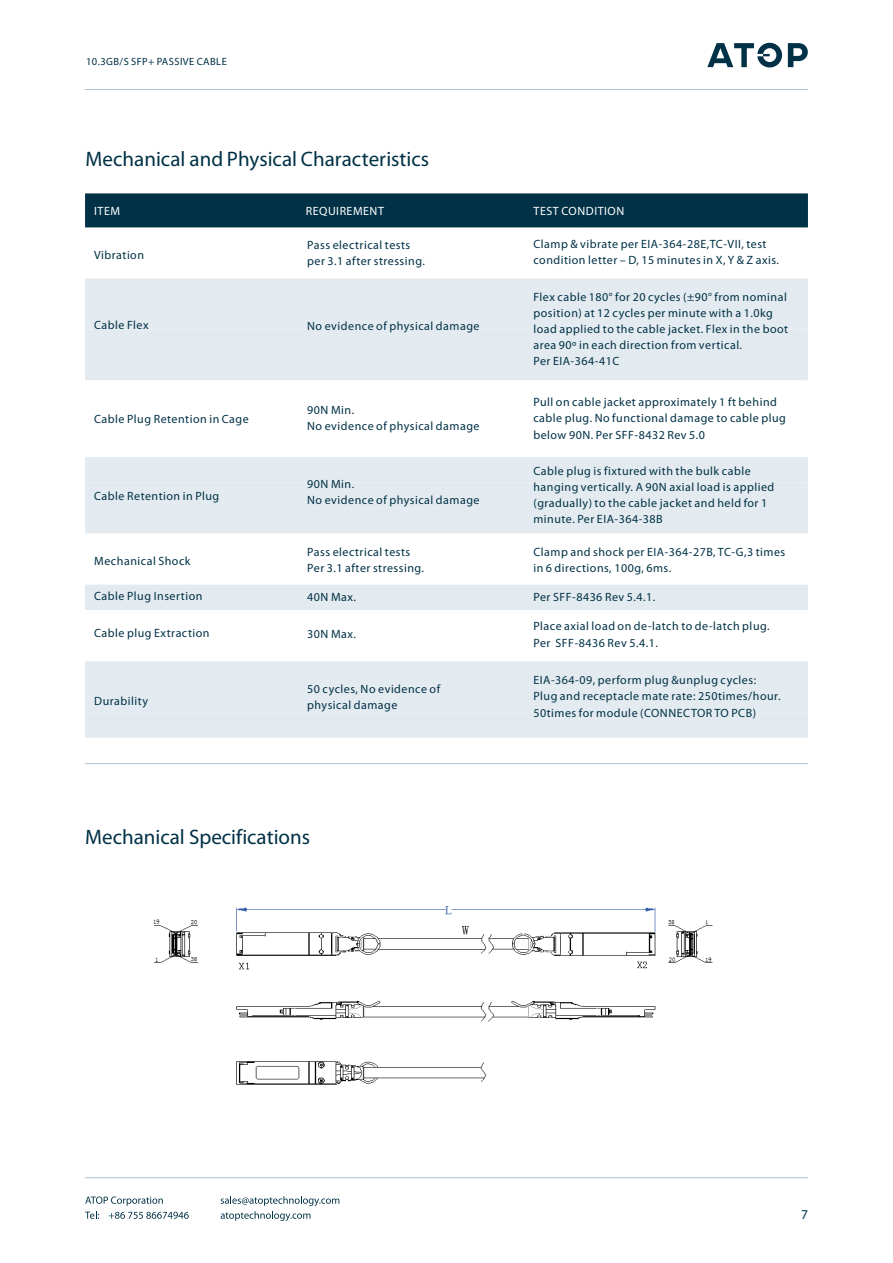
<style>
.page{position:relative;width:893px;height:1263px;background:#fff}
.page>*{position:absolute;margin:0;border:0;box-sizing:border-box;transform-origin:0 0}
.t1{font:21px "Myriad Pro";color:#003146}
.t2{font:13.5px "Myriad Pro";color:#003146}
.t3{font:12px/16.2px "Myriad Pro";letter-spacing:.04em;color:#003146}
.t4{font:12px "Myriad Pro";letter-spacing:.04em;color:#fff}
.t5{font:10.5px "Myriad Pro";letter-spacing:.04em;color:#003146}
</style>
<div class="page">
<div style="left:85px;top:193px;width:723px;height:34px;background:#003146"></div>
<hr style="left:85px;top:89px;width:723px;height:1px;background:#aec1cd">
<svg style="left:707px;top:43px;width:101px;height:24px"></svg>
<hr style="left:85px;top:1177px;width:723px;height:1px;background:#b0c1cd">
<svg style="left:85px;top:1196px;width:104px;height:23px"></svg>
<svg style="left:221px;top:1196px;width:118px;height:25px"></svg>
<svg style="left:85px;top:278px;width:723px;height:460px"></svg>
<hr style="left:85px;top:763px;width:723px;height:1px;background:#aec1cd">
<img style="left:153px;top:906px;width:560px;height:179px">
<p class="t5" style="left:86px;top:57px;width:142px">10.3GB/S SFP+ PASSIVE CABLE</p>
<h1 class="t1" style="left:86px;top:150px;width:345px">Mechanical and Physical Characteristics</h1>
<p class="t4" style="left:94px;top:206px;width:27px">ITEM</p>
<p class="t4" style="left:306px;top:206px;width:80px">REQUIREMENT</p>
<p class="t4" style="left:534px;top:206px;width:92px">TEST CONDITION</p>
<p class="t3" style="left:94px;top:248px;width:51px">Vibration</p>
<p class="t3" style="left:94px;top:318px;width:56px">Cable Flex</p>
<p class="t3" style="left:94px;top:412px;width:156px">Cable Plug Retention in Cage</p>
<p class="t3" style="left:94px;top:488px;width:127px">Cable Retention in Plug</p>
<p class="t3" style="left:94px;top:554px;width:98px">Mechanical Shock</p>
<p class="t3" style="left:94px;top:589px;width:110px">Cable Plug Insertion</p>
<p class="t3" style="left:94px;top:626px;width:117px">Cable plug Extraction</p>
<p class="t3" style="left:94px;top:694px;width:55px">Durability</p>
<p class="t3" style="left:307px;top:237px;width:119px">Pass electrical tests per 3.1 after stressing.</p>
<p class="t3" style="left:307px;top:318px;width:174px">No evidence of physical damage</p>
<p class="t3" style="left:307px;top:402px;width:174px">90N Min.<br>No evidence of physical damage</p>
<p class="t3" style="left:307px;top:477px;width:174px">90N Min.<br>No evidence of physical damage</p>
<p class="t3" style="left:307px;top:544px;width:118px">Pass electrical tests<br>Per 3.1 after stressing.</p>
<p class="t3" style="left:307px;top:590px;width:50px">40N Max.</p>
<p class="t3" style="left:307px;top:627px;width:50px">30N Max.</p>
<p class="t3" style="left:307px;top:682px;width:135px">50 cycles, No evidence of physical damage</p>
<h1 class="t1" style="left:85px;top:828px;width:227px">Mechanical Specifications</h1>
<p class="t3" style="left:533px;top:237px;width:247px">Clamp &amp; vibrate per EIA-364-28E,TC-VII, test condition letter – D, 15 minutes in X, Y &amp; Z axis.</p>
<p class="t3" style="left:533px;top:289px;width:256px">Flex cable 180° for 20 cycles (±90° from nominal position) at 12 cycles per minute with a 1.0kg load applied to the cable jacket. Flex in the boot area 90º in each direction from vertical.<br>Per EIA-364-41C</p>
<p class="t3" style="left:533px;top:395px;width:254px">Pull on cable jacket approximately 1 ft behind cable plug. No functional damage to cable plug below 90N. Per SFF-8432 Rev 5.0</p>
<p class="t3" style="left:533px;top:463px;width:242px">Cable plug is fixtured with the bulk cable hanging vertically. A 90N axial load is applied (gradually) to the cable jacket and held for 1 minute. Per EIA-364-38B</p>
<p class="t3" style="left:533px;top:544px;width:253px">Clamp and shock per EIA-364-27B, TC-G,3 times in 6 directions, 100g, 6ms.</p>
<p class="t3" style="left:533px;top:590px;width:123px">Per SFF-8436 Rev 5.4.1.</p>
<p class="t3" style="left:533px;top:619px;width:238px">Place axial load on de-latch to de-latch plug.<br>Per SFF-8436 Rev 5.4.1.</p>
<p class="t3" style="left:533px;top:673px;width:249px">EIA-364-09, perform plug &amp;unplug cycles:<br>Plug and receptacle mate rate: 250times/hour.<br>50times for module (CONNECTOR TO PCB)</p>
<p class="t2" style="left:801px;top:1208px;width:8px">7</p>
</div>
